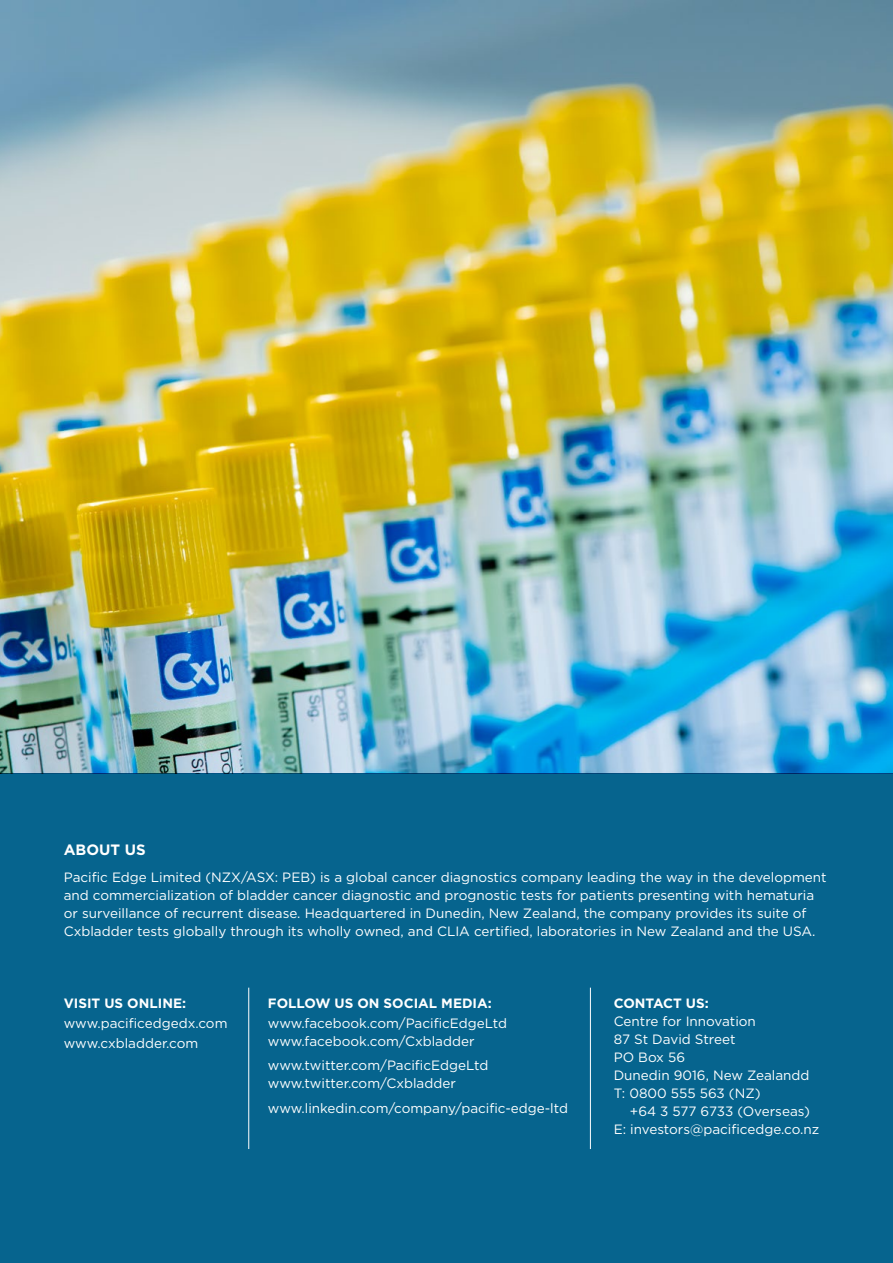
<style>
.page{position:relative;width:893px;height:1263px;background:#fff}
.page>*{position:absolute;margin:0;border:0;box-sizing:border-box;transform-origin:0 0}
.t1{font:700 15px "Gotham";color:#fff}
.t2{font:13.5px/18px "Gotham";color:#fff}
.t3{font:700 13.5px "Gotham";color:#fff}
</style>
<div class="page">
<img style="left:0;top:0;width:893px;height:773px">
<div style="left:0;top:773px;width:893px;height:490px;background:#06648e"></div>
<hr style="left:248px;top:988px;width:1px;height:161px;background:#fff">
<hr style="left:590px;top:988px;width:1px;height:161px;background:#fff">
<p class="t1" style="left:64px;top:840px;width:83px">ABOUT US</p>
<p class="t2" style="left:64px;top:867px;width:764px">Pacific Edge Limited (NZX/ASX: PEB) is a global cancer diagnostics company leading the way in the development and commercialization of bladder cancer diagnostic and prognostic tests for patients presenting with hematuria or surveillance of recurrent disease. Headquartered in Dunedin, New Zealand, the company provides its suite of Cxbladder tests globally through its wholly owned, and CLIA certified, laboratories in New Zealand and the USA.</p>
<p class="t3" style="left:64px;top:994px;width:124px">VISIT US ONLINE:</p>
<p class="t2" style="left:64px;top:1013px;width:165px;line-height:20.1px">www.pacificedgedx.com www.cxbladder.com</p>
<p class="t3" style="left:268px;top:994px;width:225px">FOLLOW US ON SOCIAL MEDIA:</p>
<p class="t2" style="left:268px;top:1014px;width:241px">www.facebook.com/PacificEdgeLtd www.facebook.com/Cxbladder</p>
<p class="t2" style="left:268px;top:1056px;width:222px">www.twitter.com/PacificEdgeLtd www.twitter.com/Cxbladder</p>
<p class="t2" style="left:268px;top:1099px;width:302px">www.linkedin.com/company/pacific-edge-ltd</p>
<p class="t3" style="left:614px;top:994px;width:97px">CONTACT US:</p>
<p class="t2" style="left:614px;top:1012px;width:197px">Centre for Innovation<br>87 St David Street<br>PO Box 56<br>Dunedin 9016, New Zealandd<br>T: 0800 555 563 (NZ)</p>
<p class="t2" style="left:614px;top:1102px;width:207px;text-align:center">+64 3 577 6733 (Overseas)<br>E: investors@pacificedge.co.nz</p>
</div>
